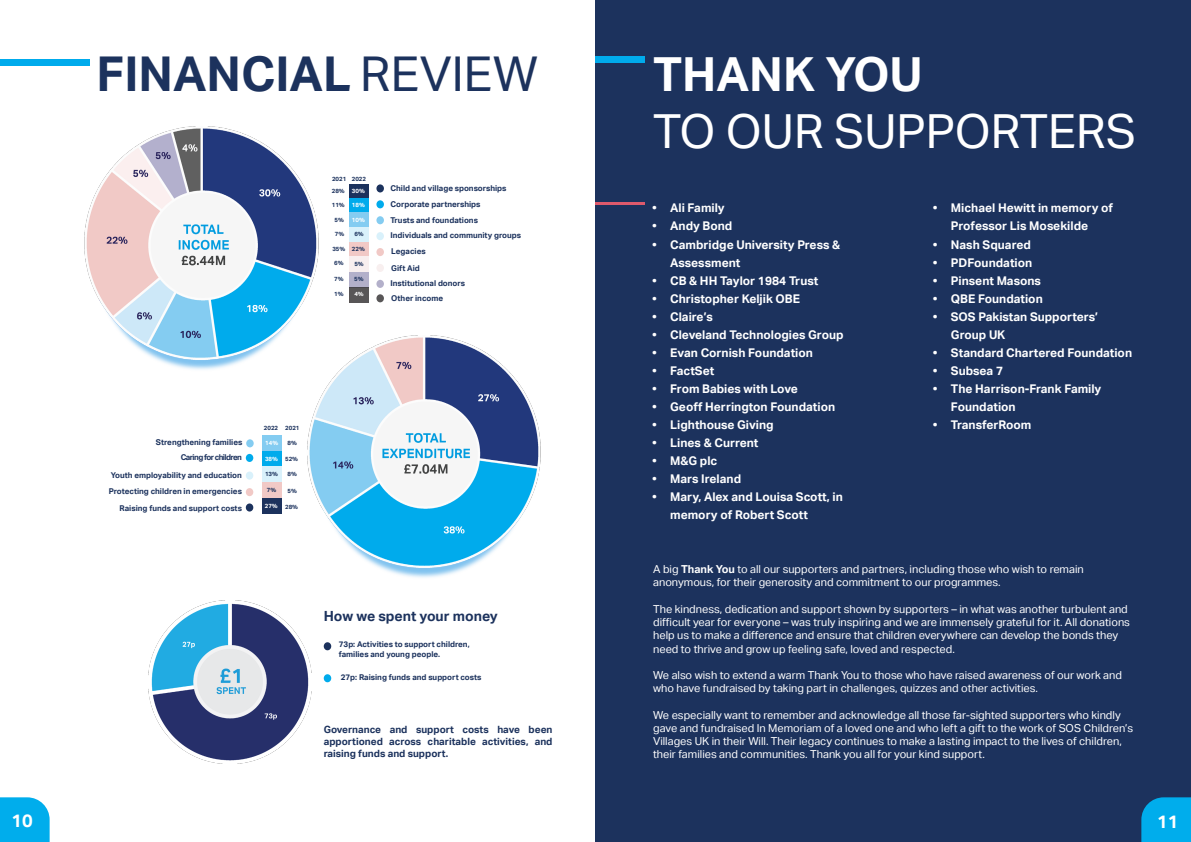
<style>
.page{position:relative;width:1191px;height:842px;background:#fff}
.page>*{position:absolute;margin:0;border:0;box-sizing:border-box;transform-origin:0 0}
.t1{font:700 48px "Aktiv Grotesk";color:#1c325d}
.t2{font:47px "Aktiv Grotesk";color:#fff}
.t3{font:700 47px "Aktiv Grotesk";color:#fff}
.t4{font:700 18px "Aktiv Grotesk";color:#fff}
.t5{font:700 14px "Aktiv Grotesk";color:#1c325d}
.t6{font:700 12px/18px "Aktiv Grotesk";color:#fff}
.t7{font:11px/13.2px "Aktiv Grotesk";color:#fff}
.t8{font:700 10px/12px "Aktiv Grotesk";color:#1c325d;text-align:justify}
.t9{font:700 8px "Aktiv Grotesk";color:#1c325d}
.t10{font:700 8px "Aktiv Grotesk";letter-spacing:-.07em;color:#1c325d}
.t11{font:700 6px "Aktiv Grotesk";color:#1c325d}
.t12{font:700 6px "Aktiv Grotesk";color:#fff}
.s1{font-weight:400}
.s2{font-weight:700}
</style>
<div class="page">
<div style="left:0;top:59px;width:90px;height:6px;background:#00abec"></div>
<img style="left:148px;top:600px;width:163px;height:163px">
<div style="left:376px;top:184px;width:8px;height:8px;background:#1c325d;border-radius:50%"></div>
<div style="left:376px;top:200px;width:8px;height:8px;background:#00abec;border-radius:50%"></div>
<div style="left:376px;top:216px;width:8px;height:8px;background:#84ccf1;border-radius:50%"></div>
<div style="left:376px;top:232px;width:8px;height:8px;background:#d9f1fb;border-radius:50%"></div>
<div style="left:376px;top:248px;width:8px;height:8px;background:#f1c9c6;border-radius:50%"></div>
<div style="left:376px;top:264px;width:8px;height:8px;background:#f8efef;border-radius:50%"></div>
<div style="left:376px;top:280px;width:8px;height:8px;background:#b3b0ca;border-radius:50%"></div>
<div style="left:246px;top:503px;width:7px;height:8px;background:#1c325d;border-radius:50%"></div>
<div style="left:246px;top:454px;width:7px;height:8px;background:#00abec;border-radius:50%"></div>
<div style="left:246px;top:439px;width:8px;height:8px;background:#84ccf1;border-radius:50%"></div>
<div style="left:246px;top:471px;width:7px;height:9px;background:#d9f1fb;border-radius:50%"></div>
<div style="left:246px;top:488px;width:7px;height:8px;background:#f1c9c6;border-radius:50%"></div>
<div style="left:349px;top:184px;width:20px;height:15px;background:#1c325d"></div>
<div style="left:349px;top:199px;width:20px;height:14px;background:#00abec"></div>
<div style="left:349px;top:213px;width:20px;height:14px;background:#84ccf1"></div>
<div style="left:349px;top:227px;width:20px;height:15px;background:#d9f1fb"></div>
<div style="left:349px;top:242px;width:20px;height:15px;background:#f1c9c6"></div>
<div style="left:349px;top:257px;width:20px;height:15px;background:#f8efef"></div>
<div style="left:349px;top:272px;width:20px;height:15px;background:#b3b0ca"></div>
<div style="left:262px;top:498px;width:19px;height:16px;background:#1c325d"></div>
<div style="left:262px;top:451px;width:19px;height:16px;background:#00abec"></div>
<div style="left:262px;top:435px;width:19px;height:16px;background:#84ccf1"></div>
<div style="left:262px;top:466px;width:19px;height:16px;background:#d9f1fb"></div>
<div style="left:262px;top:482px;width:19px;height:16px;background:#f1c9c6"></div>
<img style="left:84px;top:127px;width:235px;height:243px">
<svg style="left:376px;top:294px;width:8px;height:8px"></svg>
<div style="left:349px;top:287px;width:20px;height:15px;background:#585657"></div>
<img style="left:300px;top:335px;width:241px;height:243px">
<div style="left:324px;top:642px;width:7px;height:8px;background:#1c325d;border-radius:50%"></div>
<div style="left:324px;top:674px;width:7px;height:8px;background:#00abec;border-radius:50%"></div>
<svg style="left:0;top:797px;width:50px;height:45px"></svg>
<div style="left:595px;top:0;width:596px;height:842px;background:#1c325d"></div>
<div style="left:595px;top:57px;width:49px;height:6px;background:#00abec"></div>
<hr style="left:595px;top:203px;width:49px;height:2px;background:#de5a6c">
<svg style="left:1141px;top:797px;width:50px;height:45px"></svg>
<p class="t4" style="left:12px;top:810px;width:23px">10</p>
<p class="t1" style="left:96px;top:47px;width:443px">FINANCIAL <span class="s1">REVIEW</span></p>
<p class="t11" style="left:332px;top:176px;width:16px">2021</p>
<p class="t11" style="left:352px;top:176px;width:16px">2022</p>
<p class="t12" style="left:352px;top:187px;width:14px">30%</p>
<p class="t12" style="left:352px;top:202px;width:14px">18%</p>
<p class="t12" style="left:352px;top:216px;width:14px">10%</p>
<p class="t11" style="left:354px;top:231px;width:11px">6%</p>
<p class="t11" style="left:352px;top:246px;width:14px">22%</p>
<p class="t11" style="left:354px;top:260px;width:11px">5%</p>
<p class="t11" style="left:354px;top:276px;width:11px">5%</p>
<p class="t12" style="left:354px;top:290px;width:11px">4%</p>
<p class="t11" style="left:332px;top:187px;width:14px">28%</p>
<p class="t11" style="left:332px;top:202px;width:14px">11%</p>
<p class="t11" style="left:334px;top:216px;width:11px">5%</p>
<p class="t11" style="left:335px;top:231px;width:11px">7%</p>
<p class="t11" style="left:332px;top:246px;width:14px">35%</p>
<p class="t11" style="left:334px;top:260px;width:11px">6%</p>
<p class="t11" style="left:334px;top:276px;width:11px">7%</p>
<p class="t11" style="left:334px;top:290px;width:11px">1%</p>
<p class="t9" style="left:390px;top:183px;width:118px">Child and village sponsorships</p>
<p class="t9" style="left:390px;top:199px;width:92px">Corporate partnerships</p>
<p class="t9" style="left:390px;top:215px;width:89px">Trusts and foundations</p>
<p class="t9" style="left:390px;top:231px;width:132px">Individuals and community groups</p>
<p class="t9" style="left:391px;top:246px;width:36px">Legacies</p>
<p class="t9" style="left:390px;top:279px;width:76px">Institutional donors</p>
<p class="t9" style="left:391px;top:263px;width:30px">Gift Aid</p>
<p class="t9" style="left:391px;top:293px;width:53px">Other income</p>
<p class="t11" style="left:264px;top:424px;width:16px">2022</p>
<p class="t11" style="left:285px;top:424px;width:16px">2021</p>
<p class="t9" style="left:156px;top:438px;width:88px">Strengthening families</p>
<p class="t9" style="left:111px;top:470px;width:132px">Youth employability and education</p>
<p class="t9" style="left:109px;top:486px;width:135px">Protecting children in emergencies</p>
<p class="t10" style="left:181px;top:453px;width:63px">Caring for children</p>
<p class="t12" style="left:265px;top:439px;width:14px">14%</p>
<p class="t11" style="left:265px;top:471px;width:14px">13%</p>
<p class="t11" style="left:267px;top:486px;width:11px">7%</p>
<p class="t11" style="left:287px;top:439px;width:11px">8%</p>
<p class="t11" style="left:287px;top:471px;width:11px">8%</p>
<p class="t11" style="left:287px;top:487px;width:11px">5%</p>
<p class="t12" style="left:265px;top:455px;width:14px">38%</p>
<p class="t11" style="left:285px;top:456px;width:14px">52%</p>
<p class="t9" style="left:120px;top:503px;width:124px">Raising funds and support costs</p>
<p class="t12" style="left:265px;top:502px;width:14px">27%</p>
<p class="t11" style="left:285px;top:504px;width:14px">28%</p>
<p class="t5" style="left:324px;top:608px;width:176px">How we spent your money</p>
<p class="t9" style="left:339px;top:640px;width:132px">73p: Activities to support children,</p>
<p class="t9" style="left:339px;top:649px;width:103px">families and young people.</p>
<p class="t9" style="left:341px;top:672px;width:142px">27p: Raising funds and support costs</p>
<p class="t8" style="left:324px;top:723px;width:230px">Governance and support costs have been apportioned across charitable activities, and raising funds and support.</p>
<p class="t3" style="left:653px;top:48px;width:271px">THANK YOU</p>
<p class="t2" style="left:653px;top:104px;width:484px">TO OUR SUPPORTERS</p>
<p class="t6" style="left:652px;top:199px;width:74px">• Ali Family</p>
<p class="t6" style="left:652px;top:217px;width:82px">• Andy Bond</p>
<p class="t6" style="left:670px;top:235px;width:172px;text-indent:-18px">• Cambridge University Press &amp;<br>Assessment</p>
<p class="t6" style="left:652px;top:271px;width:168px">• CB &amp; HH Taylor 1984 Trust</p>
<p class="t6" style="left:652px;top:289px;width:149px">• Christopher Keljik OBE</p>
<p class="t6" style="left:652px;top:307px;width:62px">• Claire’s</p>
<p class="t6" style="left:652px;top:325px;width:193px">• Cleveland Technologies Group</p>
<p class="t6" style="left:652px;top:343px;width:162px">• Evan Cornish Foundation</p>
<p class="t6" style="left:652px;top:361px;width:64px">• FactSet</p>
<p class="t6" style="left:652px;top:379px;width:147px">• From Babies with Love</p>
<p class="t6" style="left:652px;top:397px;width:184px">• Geoff Herrington Foundation</p>
<p class="t6" style="left:652px;top:415px;width:123px">• Lighthouse Giving</p>
<p class="t6" style="left:652px;top:433px;width:108px">• Lines &amp; Current</p>
<p class="t6" style="left:652px;top:451px;width:67px">• M&amp;G plc</p>
<p class="t6" style="left:652px;top:469px;width:90px">• Mars Ireland</p>
<p class="t6" style="left:670px;top:487px;width:174px;text-indent:-18px">• Mary, Alex and Louisa Scott, in memory of Robert Scott</p>
<p class="t6" style="left:933px;top:199px;width:182px;text-align:center">• Michael Hewitt in memory of<br>Professor Lis Mosekilde</p>
<p class="t6" style="left:933px;top:235px;width:99px">• Nash Squared</p>
<p class="t6" style="left:933px;top:253px;width:101px">• PDFoundation</p>
<p class="t6" style="left:933px;top:271px;width:110px">• Pinsent Masons</p>
<p class="t6" style="left:933px;top:289px;width:111px">• QBE Foundation</p>
<p class="t6" style="left:951px;top:307px;width:149px;text-indent:-18px">• SOS Pakistan Supporters’<br>Group UK</p>
<p class="t6" style="left:933px;top:343px;width:201px">• Standard Chartered Foundation</p>
<p class="t6" style="left:933px;top:361px;width:72px">• Subsea 7</p>
<p class="t6" style="left:951px;top:379px;width:152px;text-indent:-18px">• The Harrison-Frank Family<br>Foundation</p>
<p class="t6" style="left:933px;top:415px;width:100px">• TransferRoom</p>
<p class="t7" style="left:653px;top:563px;width:432px">A big <span class="s2">Thank You</span> to all our supporters and partners, including those who wish to remain anonymous, for their generosity and commitment to our programmes.</p>
<p class="t7" style="left:653px;top:602px;width:478px">The kindness, dedication and support shown by supporters – in what was another turbulent and difficult year for everyone – was truly inspiring and we are immensely grateful for it. All donations help us to make a difference and ensure that children everywhere can develop the bonds they need to thrive and grow up feeling safe, loved and respected.</p>
<p class="t7" style="left:653px;top:668px;width:470px">We also wish to extend a warm Thank You to those who have raised awareness of our work and who have fundraised by taking part in challenges, quizzes and other activities.</p>
<p class="t7" style="left:653px;top:708px;width:481px">We especially want to remember and acknowledge all those far-sighted supporters who kindly gave and fundraised In Memoriam of a loved one and who left a gift to the work of SOS Children’s Villages UK in their Will. Their legacy continues to make a lasting impact to the lives of children, their families and communities. Thank you all for your kind support.</p>
<p class="t4" style="left:1157px;top:811px;width:23px">11</p>
</div>
